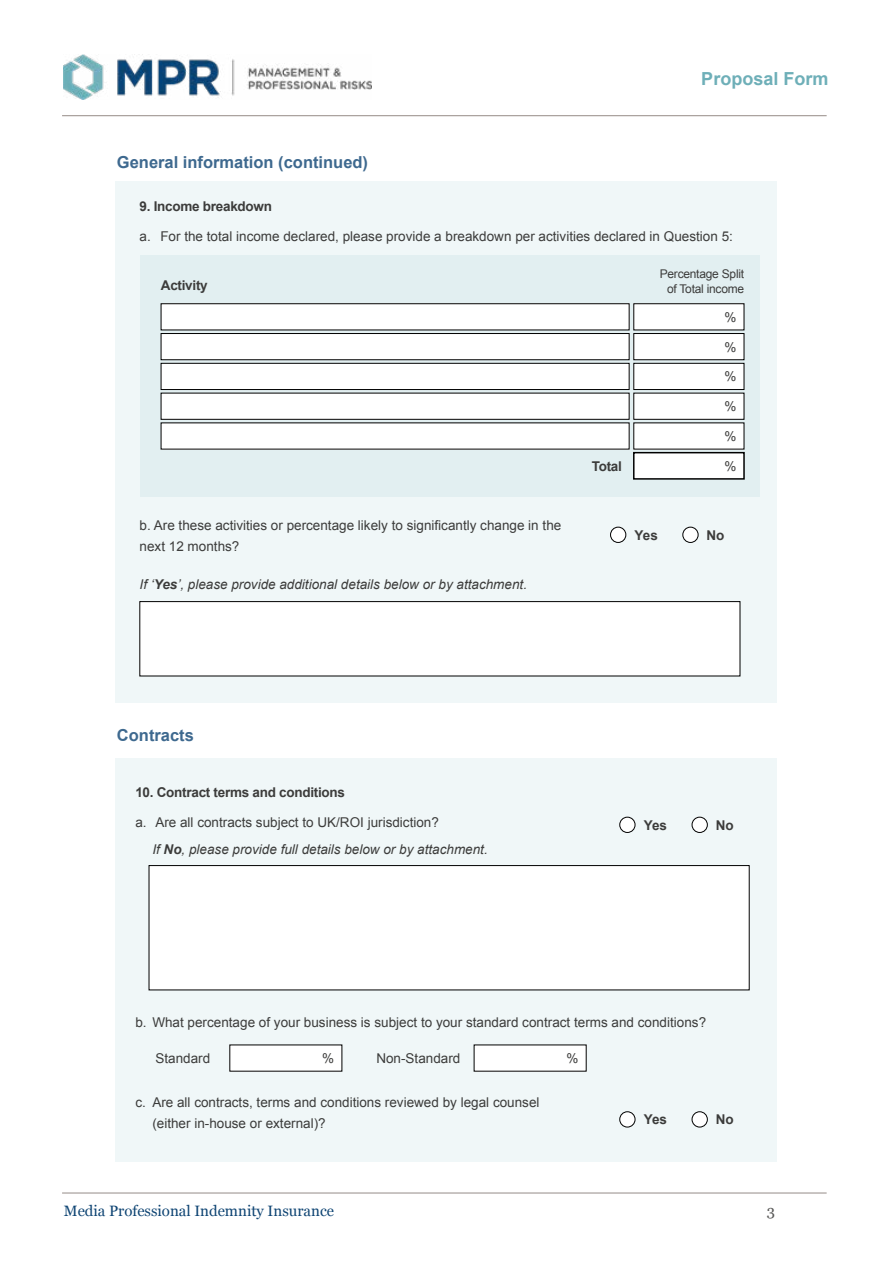
<style>
.page{position:relative;width:893px;height:1263px;background:#fff}
.page>*{position:absolute;margin:0;border:0;box-sizing:border-box;transform-origin:0 0}
.t1{font:700 18px "Arial";color:#6eafb8}
.t2{font:700 16.5px "Arial";color:#3e698f}
.t3{font:15px "Georgia";color:#0e4473}
.t4{font:15px "Georgia";color:#575756}
.t5{font:13.5px/21px "Arial";color:#3c3c3b}
.t6{font:italic 13.5px/27px "Arial";color:#3c3c3b}
.t7{font:700 13.5px "Arial";letter-spacing:-.02em;color:#3c3c3b}
.t8{font:12px/15px "Arial";letter-spacing:-.02em;color:#3c3c3b;text-align:right}
.s1{font-weight:700}
.s2{font-style:normal}
</style>
<div class="page">
<div style="left:116px;top:181px;width:661px;height:522px;background:#f0f7f8"></div>
<img style="left:64px;top:54px;width:307px;height:46px">
<hr style="left:62px;top:115px;width:765px;height:1px;background:#958b87">
<hr style="left:62px;top:1193px;width:765px;height:1px;background:#958b87">
<div style="left:140px;top:255px;width:619px;height:242px;background:#e2eff1"></div>
<div style="left:634px;top:304px;width:110px;height:26px;background:#fff"></div>
<div style="left:634px;top:333px;width:110px;height:27px;background:#fff"></div>
<div style="left:634px;top:333px;width:110px;height:27px;border:1px solid #000"></div>
<div style="left:634px;top:363px;width:110px;height:26px;background:#fff"></div>
<div style="left:634px;top:363px;width:110px;height:27px;border:1px solid #000"></div>
<div style="left:634px;top:393px;width:110px;height:26px;background:#fff"></div>
<div style="left:634px;top:423px;width:110px;height:26px;background:#fff"></div>
<div style="left:634px;top:453px;width:110px;height:26px;background:#fff"></div>
<div style="left:633px;top:452px;width:112px;height:28px;border:2px solid #000"></div>
<div style="left:161px;top:304px;width:468px;height:26px;background:#fff"></div>
<div style="left:161px;top:333px;width:468px;height:27px;background:#fff"></div>
<div style="left:161px;top:333px;width:468px;height:27px;border:1px solid #000"></div>
<div style="left:161px;top:363px;width:468px;height:26px;background:#fff"></div>
<div style="left:161px;top:363px;width:468px;height:27px;border:1px solid #000"></div>
<div style="left:161px;top:393px;width:468px;height:26px;background:#fff"></div>
<div style="left:161px;top:423px;width:468px;height:26px;background:#fff"></div>
<div style="left:610px;top:527px;width:16px;height:15px;background:#fff;border-radius:50%"></div>
<div style="left:610px;top:527px;width:16px;height:16px;border:1px solid #000;border-radius:50%"></div>
<div style="left:683px;top:527px;width:15px;height:15px;background:#fff;border-radius:50%"></div>
<div style="left:683px;top:527px;width:15px;height:16px;border:1px solid #000;border-radius:50%"></div>
<div style="left:140px;top:602px;width:600px;height:74px;background:#fff"></div>
<div style="left:140px;top:601px;width:600px;height:75px;border:1px solid #000"></div>
<div style="left:116px;top:758px;width:661px;height:404px;background:#f0f7f8"></div>
<div style="left:149px;top:865px;width:600px;height:125px;background:#fff"></div>
<div style="left:149px;top:865px;width:600px;height:125px;border:1px solid #000"></div>
<div style="left:620px;top:817px;width:15px;height:15px;background:#fff;border-radius:50%"></div>
<div style="left:620px;top:817px;width:15px;height:16px;border:1px solid #000;border-radius:50%"></div>
<div style="left:692px;top:817px;width:15px;height:15px;background:#fff;border-radius:50%"></div>
<div style="left:692px;top:817px;width:15px;height:16px;border:1px solid #000;border-radius:50%"></div>
<div style="left:620px;top:1112px;width:15px;height:15px;background:#fff;border-radius:50%"></div>
<div style="left:620px;top:1111px;width:15px;height:16px;border:1px solid #000;border-radius:50%"></div>
<div style="left:692px;top:1112px;width:15px;height:15px;background:#fff;border-radius:50%"></div>
<div style="left:692px;top:1111px;width:15px;height:16px;border:1px solid #000;border-radius:50%"></div>
<div style="left:230px;top:1045px;width:112px;height:26px;background:#fff"></div>
<div style="left:474px;top:1045px;width:112px;height:26px;background:#fff"></div>
<p class="t2" style="left:117px;top:151px;width:253px">General information (continued)</p>
<h1 class="t1" style="left:701px;top:67px;width:129px">Proposal Form</h1>
<p class="t7" style="left:140px;top:197px;width:134px">9. Income breakdown</p>
<p class="t5" style="left:140px;top:225px;width:595px">a. For the total income declared, please provide a breakdown per activities declared in Question 5:</p>
<p class="t7" style="left:161px;top:277px;width:48px">Activity</p>
<p class="t8" style="left:660px;top:266px;width:86px">Percentage Split of Total income</p>
<p class="t5" style="left:724px;top:307px;width:14px">%</p>
<p class="t5" style="left:724px;top:336px;width:14px">%</p>
<p class="t5" style="left:724px;top:366px;width:14px">%</p>
<p class="t5" style="left:724px;top:396px;width:14px">%</p>
<p class="t5" style="left:724px;top:426px;width:14px">%</p>
<p class="t5" style="left:724px;top:456px;width:14px">%</p>
<p class="t7" style="left:592px;top:457px;width:32px">Total</p>
<p class="t5" style="left:140px;top:515px;width:423px">b. Are these activities or percentage likely to significantly change in the next 12 months?</p>
<p class="t6" style="left:140px;top:571px;width:389px">If ‘<span class="s1">Yes</span>’, please provide additional details below or by attachment.</p>
<p class="t2" style="left:117px;top:725px;width:79px">Contracts</p>
<p class="t7" style="left:135px;top:784px;width:211px">10. Contract terms and conditions</p>
<p class="t6" style="left:152px;top:809px;width:337px;text-indent:-17px"><span class="s2">a. Are all contracts subject to UK/ROI jurisdiction?<br></span>If <span class="s1">No</span>, please provide full details below or by attachment.</p>
<p class="t7" style="left:635px;top:526px;width:25px">Yes</p>
<p class="t7" style="left:706px;top:526px;width:19px">No</p>
<p class="t7" style="left:644px;top:816px;width:25px">Yes</p>
<p class="t7" style="left:716px;top:816px;width:19px">No</p>
<p class="t5" style="left:135px;top:1012px;width:572px">b. What percentage of your business is subject to your standard contract terms and conditions?</p>
<p class="t5" style="left:155px;top:1048px;width:56px">Standard</p>
<p class="t5" style="left:322px;top:1048px;width:14px">%</p>
<p class="t5" style="left:376px;top:1048px;width:86px">Non-Standard</p>
<p class="t5" style="left:566px;top:1048px;width:14px">%</p>
<p class="t5" style="left:152px;top:1092px;width:389px;text-indent:-17px">c. Are all contracts, terms and conditions reviewed by legal counsel (either in-house or external)?</p>
<p class="t7" style="left:644px;top:1110px;width:25px">Yes</p>
<p class="t7" style="left:716px;top:1110px;width:19px">No</p>
<p class="t3" style="left:64px;top:1199px;width:272px">Media Professional Indemnity Insurance</p>
<p class="t4" style="left:767px;top:1199px;width:10px">3</p>
</div>
